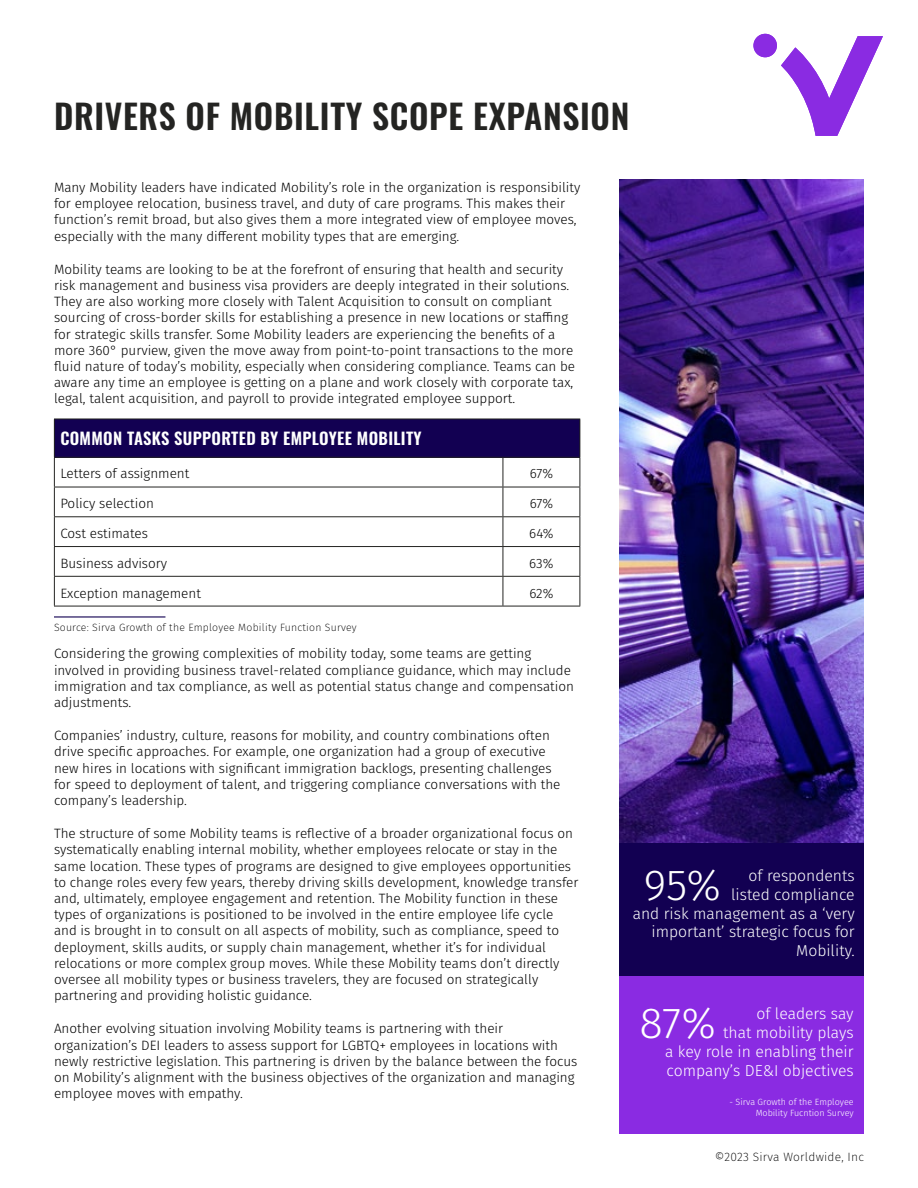
<style>
.page{position:relative;width:918px;height:1188px;background:#fff}
.page>*{position:absolute;margin:0;border:0;box-sizing:border-box;transform-origin:0 0}
.t1{font:300 43.5px "Fira Sans";color:#fff}
.t2{font:600 33.75px "Oswald";letter-spacing:.02em;color:#242422}
.t3{font:600 16.5px "Oswald";letter-spacing:.02em;color:#fff}
.t4{font:300 15.75px/18.9px "Fira Sans";color:#fff;text-align:right}
.t5{font:300 13.5px/16.2px "Fira Sans";color:#000}
.t6{font:200 12px "Fira Sans";letter-spacing:.02em;color:#000}
.t7{font:200 10.5px "Fira Sans";letter-spacing:.02em;color:#000}
.t8{font:300 9px/10.8px "Fira Sans";color:#fff;text-align:right}
</style>
<div class="page">
<div style="left:620px;top:843px;width:244px;height:133px;background:#120052"></div>
<div style="left:620px;top:976px;width:244px;height:158px;background:#8a2be2"></div>
<img style="left:620px;top:179px;width:244px;height:664px">
<svg style="left:781px;top:36px;width:102px;height:100px"></svg>
<div style="left:753px;top:34px;width:24px;height:23px;background:#8a2be2;border-radius:50%"></div>
<div style="left:54px;top:419px;width:526px;height:38px;background:#120052"></div>
<hr style="left:54px;top:487px;width:449px;height:1px;background:#242422">
<hr style="left:503px;top:487px;width:77px;height:1px;background:#242422">
<hr style="left:54px;top:516px;width:449px;height:1px;background:#242422">
<hr style="left:503px;top:516px;width:77px;height:1px;background:#242422">
<hr style="left:54px;top:546px;width:449px;height:1px;background:#242422">
<hr style="left:503px;top:546px;width:77px;height:1px;background:#242422">
<hr style="left:54px;top:419px;width:449px;height:1px;background:#242422">
<hr style="left:54px;top:419px;width:1px;height:38px;background:#242422">
<hr style="left:503px;top:419px;width:77px;height:1px;background:#242422">
<hr style="left:580px;top:419px;width:1px;height:38px;background:#242422">
<hr style="left:54px;top:457px;width:449px;height:1px;background:#242422">
<hr style="left:503px;top:457px;width:77px;height:1px;background:#242422">
<hr style="left:54px;top:576px;width:449px;height:1px;background:#242422">
<svg style="left:54px;top:458px;width:1px;height:148px"></svg>
<hr style="left:503px;top:576px;width:77px;height:1px;background:#242422">
<svg style="left:503px;top:458px;width:1px;height:148px"></svg>
<svg style="left:580px;top:458px;width:1px;height:148px"></svg>
<hr style="left:54px;top:606px;width:449px;height:1px;background:#242422">
<hr style="left:503px;top:606px;width:77px;height:1px;background:#242422">
<hr style="left:54px;top:616px;width:111px;height:2px;background:#120052">
<h2 class="t2" style="left:54px;top:99px;width:577px">DRIVERS OF MOBILITY SCOPE EXPANSION</h2>
<p class="t5" style="left:54px;top:179px;width:528px">Many Mobility leaders have indicated Mobility’s role in the organization is responsibility for employee relocation, business travel, and duty of care programs. This makes their function’s remit broad, but also gives them a more integrated view of employee moves, especially with the many different mobility types that are emerging.</p>
<p class="t5" style="left:54px;top:261px;width:523px">Mobility teams are looking to be at the forefront of ensuring that health and security risk management and business visa providers are deeply integrated in their solutions.<br>They are also working more closely with Talent Acquisition to consult on compliant sourcing of cross-border skills for establishing a presence in new locations or staffing for strategic skills transfer. Some Mobility leaders are experiencing the benefits of a more 360° purview, given the move away from point-to-point transactions to the more fluid nature of today’s mobility, especially when considering compliance. Teams can be aware any time an employee is getting on a plane and work closely with corporate tax, legal, talent acquisition, and payroll to provide integrated employee support.</p>
<p class="t3" style="left:60px;top:429px;width:363px">COMMON TASKS SUPPORTED BY EMPLOYEE MOBILITY</p>
<p class="t5" style="left:60px;top:466px;width:131px">Letters of assignment</p>
<p class="t5" style="left:530px;top:466px;width:25px">67%</p>
<p class="t5" style="left:60px;top:495px;width:95px">Policy selection</p>
<p class="t5" style="left:530px;top:495px;width:25px">67%</p>
<p class="t5" style="left:60px;top:525px;width:89px">Cost estimates</p>
<p class="t5" style="left:529px;top:525px;width:26px">64%</p>
<p class="t5" style="left:60px;top:555px;width:108px">Business advisory</p>
<p class="t5" style="left:529px;top:555px;width:26px">63%</p>
<p class="t5" style="left:60px;top:585px;width:142px">Exception management</p>
<p class="t5" style="left:529px;top:585px;width:26px">62%</p>
<p class="t7" style="left:54px;top:620px;width:304px">Source: Sirva Growth of the Employee Mobility Function Survey</p>
<p class="t5" style="left:54px;top:646px;width:522px">Considering the growing complexities of mobility today, some teams are getting involved in providing business travel-related compliance guidance, which may include immigration and tax compliance, as well as potential status change and compensation adjustments.</p>
<p class="t5" style="left:54px;top:727px;width:508px">Companies’ industry, culture, reasons for mobility, and country combinations often drive specific approaches. For example, one organization had a group of executive new hires in locations with significant immigration backlogs, presenting challenges for speed to deployment of talent, and triggering compliance conversations with the company’s leadership.</p>
<p class="t5" style="left:54px;top:825px;width:526px">The structure of some Mobility teams is reflective of a broader organizational focus on systematically enabling internal mobility, whether employees relocate or stay in the same location. These types of programs are designed to give employees opportunities to change roles every few years, thereby driving skills development, knowledge transfer and, ultimately, employee engagement and retention. The Mobility function in these types of organizations is positioned to be involved in the entire employee life cycle and is brought in to consult on all aspects of mobility, such as compliance, speed to deployment, skills audits, or supply chain management, whether it’s for individual relocations or more complex group moves. While these Mobility teams don’t directly oversee all mobility types or business travelers, they are focused on strategically partnering and providing holistic guidance.</p>
<p class="t5" style="left:54px;top:1021px;width:525px">Another evolving situation involving Mobility teams is partnering with their organization’s DEI leaders to assess support for LGBTQ+ employees in locations with newly restrictive legislation. This partnering is driven by the balance between the focus on Mobility’s alignment with the business objectives of the organization and managing employee moves with empathy.</p>
<h1 class="t1" style="left:644px;top:853px;width:79px">95%</h1>
<p class="t4" style="left:633px;top:866px;width:223px">of respondents<br>listed compliance<br>and risk management as a ‘very important’ strategic focus for<br>Mobility.</p>
<h1 class="t1" style="left:639px;top:992px;width:78px">87%</h1>
<p class="t4" style="left:665px;top:1004px;width:190px">of leaders say<br>that mobility plays<br>a key role in enabling their company’s DE&amp;I objectives</p>
<p class="t8" style="left:729px;top:1097px;width:126px">- Sirva Growth of the Employee<br>Mobility Fucntion Survey</p>
<p class="t6" style="left:715px;top:1149px;width:151px">©2023 Sirva Worldwide, Inc</p>
</div>
